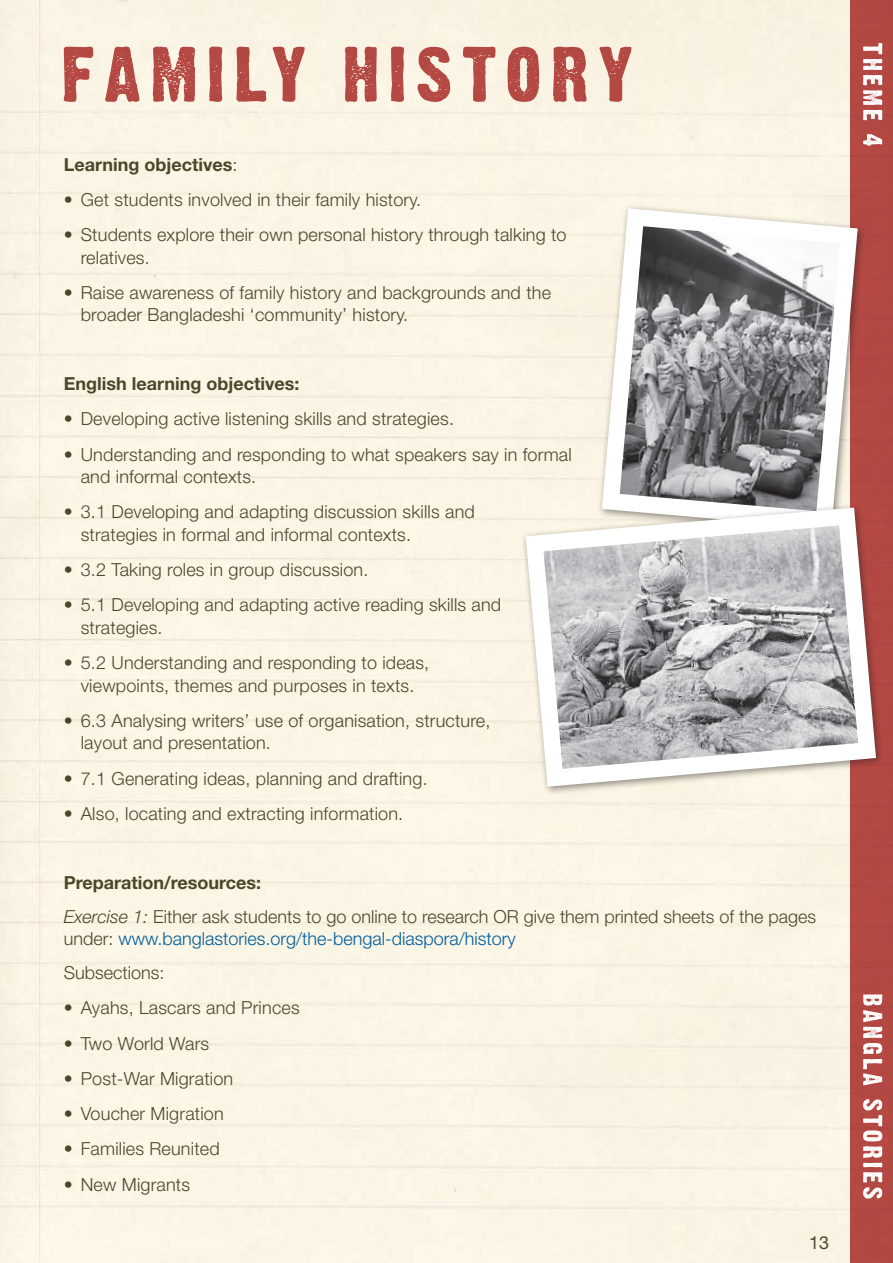
<style>
.page{position:relative;width:893px;height:1263px;background:#fff}
.page>*{position:absolute;margin:0;border:0;box-sizing:border-box;transform-origin:0 0}
.t1{font:300 18px/22.5px "Helvetica Neue";letter-spacing:.01em;color:#4d4a30}
.t2{font:300 18px/34.3px "Helvetica Neue";color:#0062b0}
.t3{font:700 18px "Helvetica Neue";color:#4d4a30}
.t4{font:18px "Helvetica Neue";color:#4d4a30}
.s1{font-weight:300}
.s2{font-weight:700}
.s3{font-style:italic}
.s4{color:#4d4a30}
</style>
<div class="page">
<div style="left:850px;top:0;width:43px;height:1263px;background:#b34843"></div>
<svg style="left:863px;top:43px;width:19px;height:103px"></svg>
<svg style="left:64px;top:47px;width:567px;height:55px;background:#daa69a"></svg>
<svg style="left:593px;top:199px;width:271px;height:300px"></svg>
<svg style="left:517px;top:499px;width:364px;height:297px"></svg>
<svg style="left:863px;top:994px;width:19px;height:204px"></svg>
<p class="t3" style="left:64px;top:153px;width:175px">Learning objectives<span class="s1">:</span></p>
<p class="t1" style="left:64px;top:188px;width:359px">• Get students involved in their family history.</p>
<p class="t1" style="left:81px;top:223px;width:487px;text-indent:-17px">• Students explore their own personal history through talking to relatives.</p>
<p class="t1" style="left:81px;top:281px;width:472px;text-indent:-17px">• Raise awareness of family history and backgrounds and the broader Bangladeshi ‘community’ history.</p>
<p class="t3" style="left:64px;top:373px;width:237px">English learning objectives:</p>
<p class="t1" style="left:64px;top:407px;width:392px">• Developing active listening skills and strategies.</p>
<p class="t1" style="left:81px;top:443px;width:492px;text-indent:-17px">• Understanding and responding to what speakers say in formal and informal contexts.</p>
<p class="t1" style="left:81px;top:500px;width:396px;text-indent:-17px">• 3.1 Developing and adapting discussion skills and strategies in formal and informal contexts.</p>
<p class="t1" style="left:64px;top:558px;width:306px">• 3.2 Taking roles in group discussion.</p>
<p class="t1" style="left:81px;top:593px;width:422px;text-indent:-17px">• 5.1 Developing and adapting active reading skills and strategies.</p>
<p class="t1" style="left:64px;top:651px;width:367px;text-align:center">• 5.2 Understanding and responding to ideas, viewpoints, themes and purposes in texts.</p>
<p class="t1" style="left:81px;top:709px;width:411px;text-indent:-17px">• 6.3 Analysing writers’ use of organisation, structure, layout and presentation.</p>
<p class="t1" style="left:64px;top:767px;width:365px">• 7.1 Generating ideas, planning and drafting.</p>
<p class="t1" style="left:64px;top:802px;width:341px">• Also, locating and extracting information.</p>
<p class="t1" style="left:64px;top:865px;width:754px;line-height:34.3px"><span class="s2">Preparation/resources:<br></span><span class="s3">Exercise 1:</span> Either ask students to go online to research OR give them printed sheets of the pages</p>
<p class="t2" style="left:64px;top:921px;width:454px"><span class="s4">under:</span> www.banglastories.org/the-bengal-diaspora/history<br><span class="s4">Subsections:</span></p>
<p class="t1" style="left:64px;top:996px;width:237px">• Ayahs, Lascars and Princes</p>
<p class="t1" style="left:64px;top:1031px;width:147px">• Two World Wars</p>
<p class="t1" style="left:64px;top:1067px;width:171px">• Post-War Migration</p>
<p class="t1" style="left:64px;top:1102px;width:161px">• Voucher Migration</p>
<p class="t1" style="left:64px;top:1137px;width:157px">• Families Reunited</p>
<p class="t1" style="left:64px;top:1172px;width:128px">• New Migrants</p>
<p class="t4" style="left:809px;top:1232px;width:22px">13</p>
</div>
